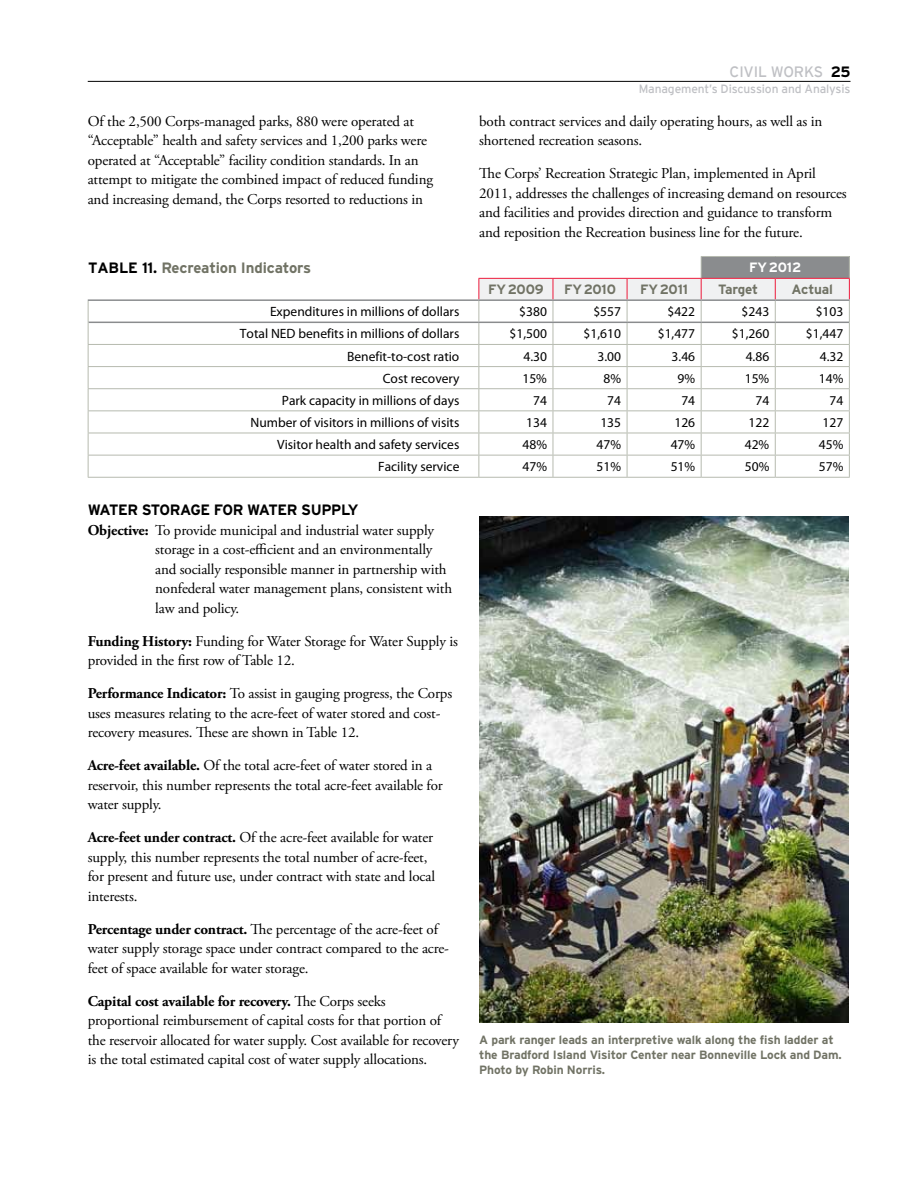
<style>
.page{position:relative;width:918px;height:1188px;background:#fff}
.page>*{position:absolute;margin:0;border:0;box-sizing:border-box;transform-origin:0 0}
.t1{font:15px/19.5px "Adobe Garamond Pro";letter-spacing:-.01em;color:#000}
.t2{font:700 15px "Interstate";letter-spacing:-.01em;color:#717365}
.t3{font:700 15px "Interstate";letter-spacing:-.025em;color:#000}
.t4{font:15px "Interstate";color:#bfc0c4}
.t5{font:13.5px "Myriad Pro";color:#000}
.t6{font:700 13.5px "Interstate";letter-spacing:-.01em;color:#717365}
.t7{font:700 13.5px "Interstate";color:#fff}
.t8{font:700 12px/15px "Interstate";letter-spacing:-.02em;color:#717365}
.t9{font:12px "Interstate";letter-spacing:-.01em;color:#bfc0c4}
.s1{font-weight:700;color:#000}
.s2{color:#000}
.s3{font-weight:700}
</style>
<div class="page">
<hr style="left:88px;top:81px;width:762px;height:1px;background:#000">
<hr style="left:88px;top:366px;width:391px;height:1px;background:#b6baaf">
<hr style="left:88px;top:388px;width:391px;height:1px;background:#b6baaf">
<hr style="left:88px;top:410px;width:391px;height:1px;background:#b6baaf">
<hr style="left:88px;top:433px;width:391px;height:1px;background:#b6baaf">
<hr style="left:88px;top:455px;width:391px;height:1px;background:#b6baaf">
<hr style="left:88px;top:477px;width:391px;height:1px;background:#b6baaf">
<hr style="left:479px;top:477px;width:74px;height:1px;background:#b6baaf">
<hr style="left:553px;top:477px;width:74px;height:1px;background:#b6baaf">
<hr style="left:627px;top:477px;width:74px;height:1px;background:#b6baaf">
<hr style="left:701px;top:477px;width:74px;height:1px;background:#b6baaf">
<hr style="left:775px;top:477px;width:75px;height:1px;background:#b6baaf">
<hr style="left:701px;top:256px;width:74px;height:1px;background:#b6baaf">
<hr style="left:775px;top:256px;width:75px;height:1px;background:#b6baaf">
<hr style="left:88px;top:299px;width:391px;height:2px;background:#8a8c8e">
<hr style="left:88px;top:322px;width:391px;height:1px;background:#8a8c8e">
<svg style="left:88px;top:301px;width:1px;height:176px"></svg>
<svg style="left:478px;top:257px;width:372px;height:220px"></svg>
<hr style="left:88px;top:344px;width:391px;height:1px;background:#b6baaf">
<hr style="left:479px;top:344px;width:74px;height:1px;background:#b6baaf">
<hr style="left:553px;top:344px;width:74px;height:1px;background:#b6baaf">
<hr style="left:627px;top:344px;width:74px;height:1px;background:#b6baaf">
<hr style="left:701px;top:344px;width:74px;height:1px;background:#b6baaf">
<hr style="left:775px;top:344px;width:75px;height:1px;background:#b6baaf">
<img style="left:479px;top:517px;width:370px;height:506px">
<p class="t4" style="left:730px;top:64px;width:18px">Civil</p>
<p class="t4" style="left:771px;top:64px;width:81px">Wor ks <span class="s1">25</span></p>
<p class="t9" style="left:639px;top:82px;width:213px">Management’s Discussion and Analysis</p>
<p class="t1" style="left:88px;top:112px;width:347px">Of the 2,500 Corps-managed parks, 880 were operated at “Acceptable” health and safety services and 1,200 parks were operated at “Acceptable” facility condition standards. In an attempt to mitigate the combined impact of reduced funding and increasing demand, the Corps resorted to reductions in</p>
<p class="t1" style="left:479px;top:112px;width:345px">both contract services and daily operating hours, as well as in shortened recreation seasons.</p>
<p class="t1" style="left:479px;top:164px;width:369px">The Corps’ Recreation Strategic Plan, implemented in April 2011, addresses the challenges of increasing demand on resources and facilities and provides direction and guidance to transform and reposition the Recreation business line for the future.</p>
<p class="t2" style="left:88px;top:260px;width:225px"><span class="s2">Table 11.</span> Recreation I ndicators</p>
<p class="t7" style="left:749px;top:260px;width:53px">FY 2012</p>
<p class="t6" style="left:488px;top:282px;width:57px">FY 2009</p>
<p class="t6" style="left:564px;top:282px;width:53px">FY 2010</p>
<p class="t6" style="left:640px;top:282px;width:49px">FY 2011</p>
<p class="t6" style="left:718px;top:282px;width:42px">Target</p>
<p class="t6" style="left:792px;top:282px;width:43px">Actual</p>
<p class="t5" style="left:270px;top:303px;width:191px">Expenditures in millions of dollars</p>
<p class="t5" style="left:519px;top:303px;width:29px">$380</p>
<p class="t5" style="left:593px;top:303px;width:29px">$557</p>
<p class="t5" style="left:667px;top:303px;width:29px">$422</p>
<p class="t5" style="left:742px;top:303px;width:29px">$243</p>
<p class="t5" style="left:816px;top:303px;width:29px">$103</p>
<p class="t5" style="left:240px;top:326px;width:221px">Total NED benefits in millions of dollars</p>
<p class="t5" style="left:510px;top:326px;width:39px">$1,500</p>
<p class="t5" style="left:584px;top:326px;width:39px">$1,610</p>
<p class="t5" style="left:658px;top:326px;width:39px">$1,477</p>
<p class="t5" style="left:732px;top:326px;width:39px">$1,260</p>
<p class="t5" style="left:806px;top:326px;width:39px">$1,447</p>
<p class="t5" style="left:347px;top:348px;width:114px">Benefit-to-cost ratio</p>
<p class="t5" style="left:523px;top:348px;width:25px">4.30</p>
<p class="t5" style="left:598px;top:348px;width:25px">3.00</p>
<p class="t5" style="left:672px;top:348px;width:25px">3.46</p>
<p class="t5" style="left:746px;top:348px;width:25px">4.86</p>
<p class="t5" style="left:820px;top:348px;width:25px">4.32</p>
<p class="t5" style="left:383px;top:370px;width:78px">Cost recovery</p>
<p class="t5" style="left:522px;top:370px;width:26px">15%</p>
<p class="t5" style="left:603px;top:370px;width:19px">8%</p>
<p class="t5" style="left:678px;top:370px;width:19px">9%</p>
<p class="t5" style="left:745px;top:370px;width:26px">15%</p>
<p class="t5" style="left:819px;top:370px;width:26px">14%</p>
<p class="t5" style="left:282px;top:392px;width:179px">Park capacity in millions of days</p>
<p class="t5" style="left:533px;top:392px;width:15px">74</p>
<p class="t5" style="left:607px;top:392px;width:15px">74</p>
<p class="t5" style="left:681px;top:392px;width:15px">74</p>
<p class="t5" style="left:755px;top:392px;width:15px">74</p>
<p class="t5" style="left:830px;top:392px;width:15px">74</p>
<p class="t5" style="left:250px;top:414px;width:210px">Number of visitors in millions of visits</p>
<p class="t5" style="left:526px;top:414px;width:22px">134</p>
<p class="t5" style="left:600px;top:414px;width:22px">135</p>
<p class="t5" style="left:674px;top:414px;width:22px">126</p>
<p class="t5" style="left:749px;top:414px;width:22px">122</p>
<p class="t5" style="left:823px;top:414px;width:22px">127</p>
<p class="t5" style="left:277px;top:436px;width:184px">Visitor health and safety services</p>
<p class="t5" style="left:523px;top:436px;width:26px">48%</p>
<p class="t5" style="left:597px;top:436px;width:26px">47%</p>
<p class="t5" style="left:671px;top:436px;width:26px">47%</p>
<p class="t5" style="left:745px;top:436px;width:26px">42%</p>
<p class="t5" style="left:819px;top:436px;width:26px">45%</p>
<p class="t5" style="left:378px;top:458px;width:83px">Facility service</p>
<p class="t5" style="left:523px;top:458px;width:26px">47%</p>
<p class="t5" style="left:597px;top:458px;width:26px">51%</p>
<p class="t5" style="left:671px;top:458px;width:26px">51%</p>
<p class="t5" style="left:745px;top:458px;width:26px">50%</p>
<p class="t5" style="left:819px;top:458px;width:26px">57%</p>
<p class="t3" style="left:88px;top:501px;width:272px">Water Storage for Water Supply</p>
<p class="t1" style="left:155px;top:521px;width:298px;text-indent:-68px"><span class="s3">Objective:</span> To provide municipal and industrial water supply storage in a cost-efficient and an environmentally and socially responsible manner in partnership with nonfederal water management plans, consistent with law and policy.</p>
<p class="t1" style="left:88px;top:632px;width:372px"><span class="s3">Funding History:</span> Funding for Water Storage for Water Supply is provided in the first row of Table 12.</p>
<p class="t1" style="left:88px;top:684px;width:366px"><span class="s3">Performance Indicator:</span> To assist in gauging progress, the Corps uses measures relating to the acre-feet of water stored and cost&shy;recovery measures. These are shown in Table 12.</p>
<p class="t1" style="left:88px;top:756px;width:357px"><span class="s3">Acre-feet available.</span> Of the total acre-feet of water stored in a reservoir, this number represents the total acre-feet available for water supply.</p>
<p class="t1" style="left:88px;top:828px;width:349px"><span class="s3">Acre-feet under contract.</span> Of the acre-feet available for water supply, this number represents the total number of acre-feet, for present and future use, under contract with state and local interests.</p>
<p class="t1" style="left:88px;top:920px;width:363px"><span class="s3">Percentage under contract.</span> The percentage of the acre-feet of water supply storage space under contract compared to the acre&shy;feet of space available for water storage.</p>
<p class="t1" style="left:88px;top:992px;width:373px"><span class="s3">Capital cost available for recovery.</span> The Corps seeks proportional reimbursement of capital costs for that portion of the reservoir allocated for water supply. Cost available for recovery is the total estimated capital cost of water supply allocations.</p>
<p class="t8" style="left:479px;top:1032px;width:364px">A park ranger leads an interpretive walk along the fish ladder at the Bradford I sland Visitor Center near Bonneville Lock and Dam.<br>Photo by Robin Norris.</p>
</div>
